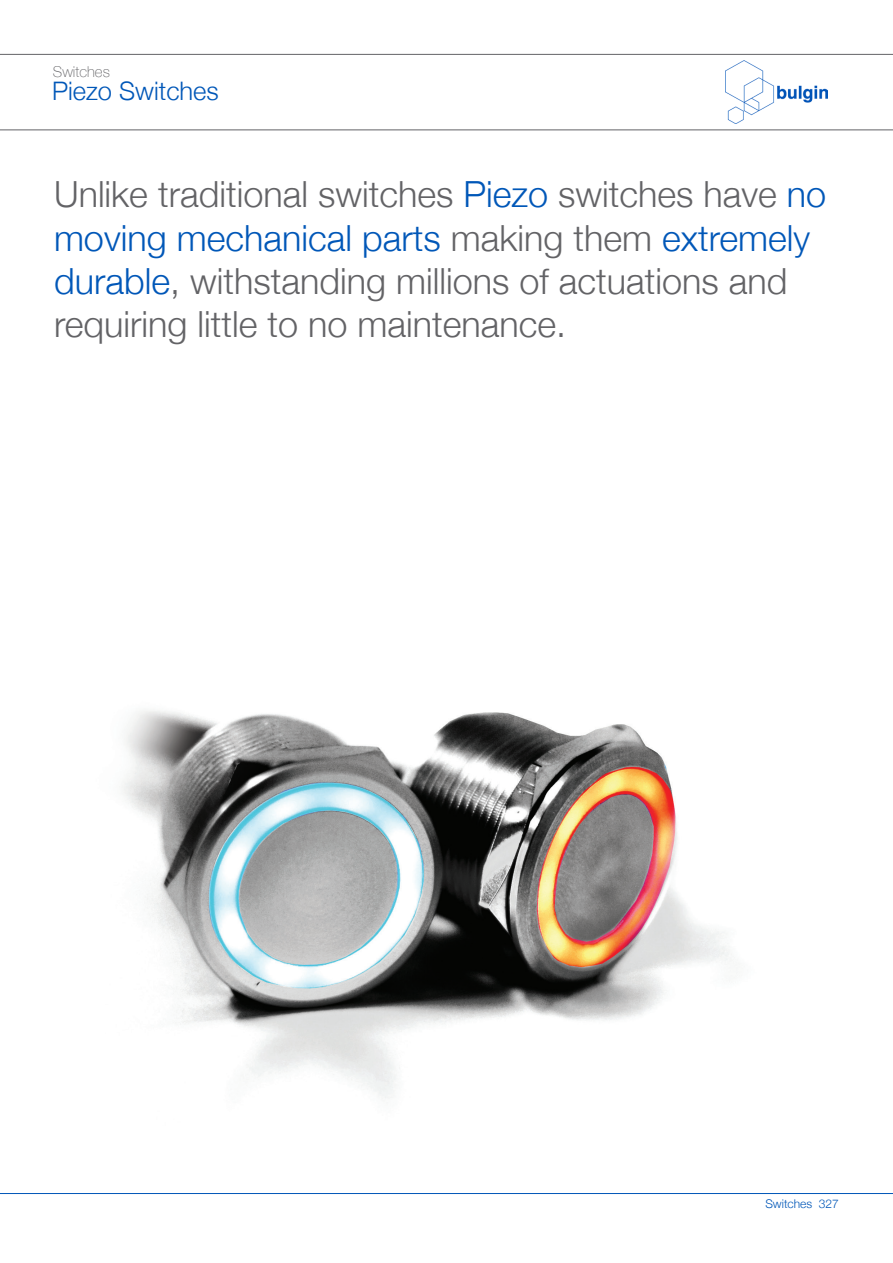
<style>
.page{position:relative;width:893px;height:1263px;background:#fff}
.page>*{position:absolute;margin:0;border:0;box-sizing:border-box;transform-origin:0 0}
.t1{font:300 36px/43.2px "Helvetica Neue";color:#636366}
.Product_Titles{font:300 25.5px "Helvetica Neue";color:#0057b8}
.t2{font:100 15px "Helvetica Neue";color:#636366}
.t3{font:300 12px "Helvetica Neue";color:#0057b8}
.s1{color:#0057b8}
</style>
<div class="page">
<hr style="left:0;top:1193px;width:893px;height:1px;background:#0057b8">
<img style="left:726px;top:61px;width:101px;height:63px">
<hr style="left:0;top:54px;width:893px;height:1px;background:#636366">
<hr style="left:0;top:129px;width:893px;height:1px;background:#636366">
<img style="left:122px;top:711px;width:610px;height:388px">
<p class="t2" style="left:53px;top:60px;width:58px">Switches</p>
<p class="Product_Titles" style="left:52px;top:71px;width:168px">Piezo Switches</p>
<p class="t1" style="left:54px;top:170px;width:774px">Unlike traditional switches <span class="s1">Piezo</span> switches have <span class="s1">no moving mechanical parts</span> making them <span class="s1">extremely durable</span>, withstanding millions of actuations and requiring little to no maintenance.</p>
<p class="t3" style="left:765px;top:1194px;width:75px">Switches 327</p>
</div>
